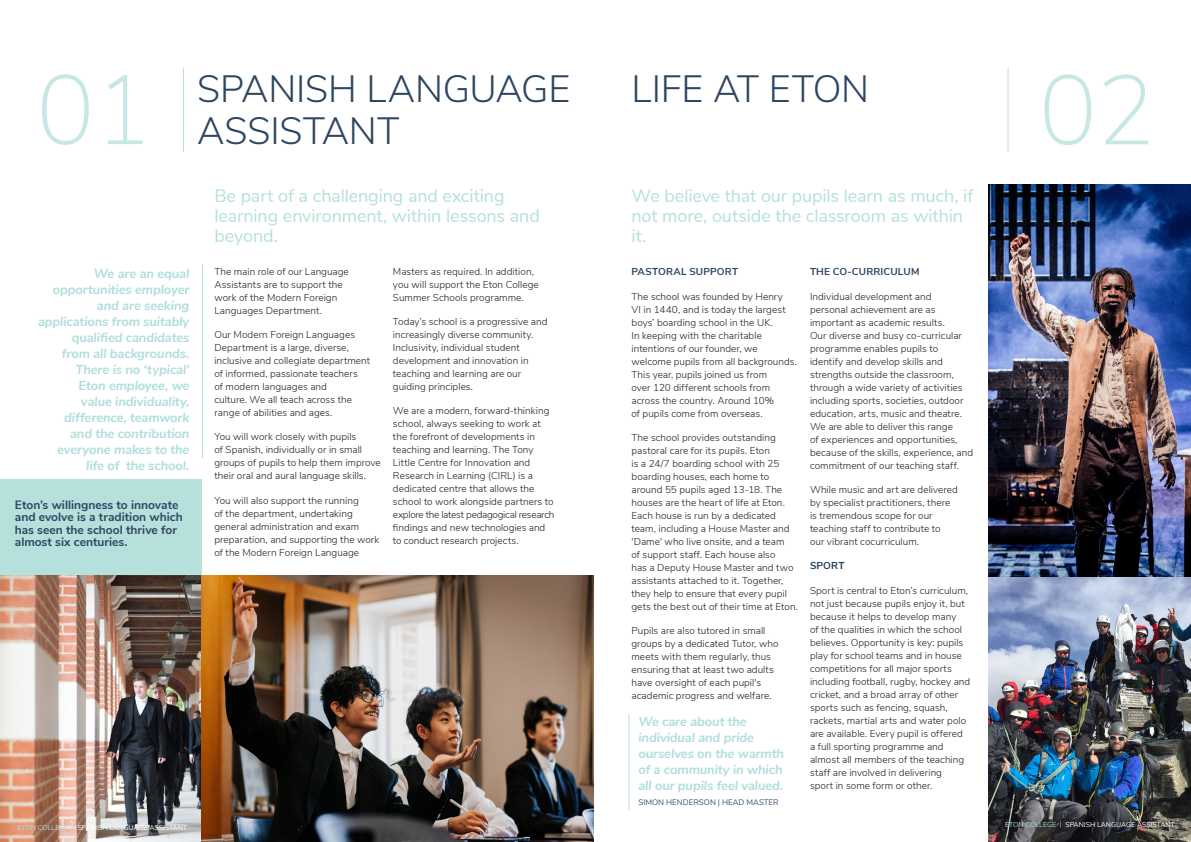
<style>
.page{position:relative;width:1191px;height:842px;background:#fff}
.page>*{position:absolute;margin:0;border:0;box-sizing:border-box;transform-origin:0 0}
.t1{font:200 98px "Nunito Sans";color:#c6e7e4}
.Main_Title{font:300 38px/42px "Nunito Sans";letter-spacing:-.005em;color:#2d4661}
.Sub_Title{font:18px/20px "Nunito Sans";letter-spacing:-.005em;color:#b5e0dc}
.Pull_Quote{font:italic 700 13px/16px "Nunito Sans";letter-spacing:-.01em;color:#b0dedb;text-align:right}
.Sub_Heading{font:700 12px/12.6px "Nunito Sans";color:#2d4661}
.Body_Text_Light{font:300 10px/13px "Nunito Sans";color:#231f20}
.Body_Text_Light-2{font:700 10px "Nunito Sans";letter-spacing:.015em;color:#2d4661}
.Body_Text_Light-3{font:700 10px "Nunito Sans";letter-spacing:.015em;color:#223c59}
.Pull_Quote_Reference{font:8px "Nunito Sans";color:#38506a}
.Pull_Quote_Reference-2{font:7px "Nunito Sans";color:#fff}
.s1{color:#acddda}
</style>
<div class="page">
<hr style="left:183px;top:68px;width:1px;height:84px;background:#b5e0dc">
<hr style="left:1007px;top:68px;width:1px;height:84px;background:#b5e0dc">
<div style="left:0;top:479px;width:202px;height:96px;background:#b5e0dc"></div>
<img style="left:988px;top:577px;width:203px;height:265px">
<hr style="left:202px;top:265px;width:1px;height:193px;background:#b0dedb">
<img style="left:0;top:575px;width:201px;height:267px">
<hr style="left:628px;top:714px;width:1px;height:96px;background:#b5e0dc">
<img style="left:988px;top:184px;width:203px;height:393px">
<img style="left:201px;top:575px;width:393px;height:267px">
<h1 class="t1" style="left:36px;top:39px;width:118px">01</h1>
<h1 class="t1" style="left:1038px;top:39px;width:118px">02</h1>
<p class="Main_Title" style="left:197px;top:66px;width:375px">SPANISH LANGUAGE<br>ASSISTANT</p>
<p class="Main_Title" style="left:631px;top:66px;width:239px">LIFE AT ETON</p>
<p class="Pull_Quote" style="left:38px;top:264px;width:153px">We are an equal opportunities employer and are seeking applications from suitably qualified candidates<br>from all backgrounds.<br>There is no ‘typical’<br>Eton employee, we<br>value individuality, difference, teamwork<br>and the contribution everyone makes to the life of the school.</p>
<p class="Sub_Heading" style="left:15px;top:497px;width:169px">Eton’s willingness to innovate and evolve is a tradition which has seen the school thrive for almost six centuries.</p>
<p class="Sub_Title" style="left:214px;top:185px;width:327px">Be part of a challenging and exciting learning environment, within lessons and beyond.</p>
<p class="Body_Text_Light" style="left:214px;top:264px;width:136px">The main role of our Language<br>Assistants are to support the work of the Modern Foreign<br>Languages Department.</p>
<p class="Body_Text_Light" style="left:214px;top:327px;width:157px">Our Modern Foreign Languages<br>Department is a large, diverse, inclusive and collegiate department of informed, passionate teachers<br>of modern languages and<br>culture. We all teach across the range of abilities and ages.</p>
<p class="Body_Text_Light" style="left:214px;top:430px;width:168px">You will work closely with pupils<br>of Spanish, individually or in small groups of pupils to help them improve their oral and aural language skills.</p>
<p class="Body_Text_Light" style="left:214px;top:493px;width:166px">You will also support the running<br>of the department, undertaking general administration and exam preparation, and supporting the work of the Modern Foreign Language</p>
<p class="Body_Text_Light" style="left:393px;top:264px;width:147px">Masters as required. In addition, you will support the Eton College<br>Summer Schools programme.</p>
<p class="Body_Text_Light" style="left:393px;top:314px;width:156px">Today’s school is a progressive and increasingly diverse community.<br>Inclusivity, individual student development and innovation in teaching and learning are our guiding principles.</p>
<p class="Body_Text_Light" style="left:393px;top:404px;width:163px">We are a modern, forward-thinking school, always seeking to work at the forefront of developments in teaching and learning. The Tony Little Centre for Innovation and Research in Learning (CIRL) is a dedicated centre that allows the school to work alongside partners to explore the latest pedagogical research findings and new technologies and to conduct research projects.</p>
<p class="Sub_Title" style="left:631px;top:185px;width:343px">We believe that our pupils learn as much, if not more, outside the classroom as within it.</p>
<p class="Body_Text_Light-2" style="left:631px;top:264px;width:108px">PASTORAL SUPPORT</p>
<p class="Body_Text_Light" style="left:631px;top:289px;width:167px">The school was founded by Henry<br>VI in 1440, and is today the largest boys’ boarding school in the UK.<br>In keeping with the charitable intentions of our founder, we welcome pupils from all backgrounds.<br>This year, pupils joined us from<br>over 120 different schools from across the country. Around 10%<br>of pupils come from overseas.</p>
<p class="Body_Text_Light" style="left:631px;top:430px;width:168px">The school provides outstanding pastoral care for its pupils. Eton<br>is a 24/7 boarding school with 25 boarding houses, each home to around 55 pupils aged 13-18. The houses are the heart of life at Eton.<br>Each house is run by a dedicated team, including a House Master and 'Dame' who live onsite, and a team<br>of support staff. Each house also<br>has a Deputy House Master and two assistants attached to it. Together, they help to ensure that every pupil gets the best out of their time at Eton.</p>
<p class="Body_Text_Light" style="left:631px;top:624px;width:148px">Pupils are also tutored in small groups by a dedicated Tutor, who meets with them regularly, thus ensuring that at least two adults have oversight of each pupil's academic progress and welfare.</p>
<p class="Body_Text_Light-2" style="left:810px;top:264px;width:111px">THE CO-CURRICULUM</p>
<p class="Body_Text_Light" style="left:810px;top:289px;width:165px">Individual development and<br>personal achievement are as important as academic results.<br>Our diverse and busy co-curricular programme enables pupils to identify and develop skills and strengths outside the classroom, through a wide variety of activities including sports, societies, outdoor education, arts, music and theatre.<br>We are able to deliver this range<br>of experiences and opportunities, because of the skills, experience, and commitment of our teaching staff.</p>
<p class="Body_Text_Light" style="left:810px;top:482px;width:149px">While music and art are delivered by specialist practitioners, there is tremendous scope for our teaching staff to contribute to<br>our vibrant cocurriculum.</p>
<p class="Body_Text_Light-3" style="left:810px;top:558px;width:36px">SPORT</p>
<p class="Body_Text_Light" style="left:810px;top:583px;width:162px">Sport is central to Eton’s curriculum, not just because pupils enjoy it, but because it helps to develop many<br>of the qualities in which the school believes. Opportunity is key: pupils play for school teams and in house competitions for all major sports including football, rugby, hockey and cricket, and a broad array of other sports such as fencing, squash, rackets, martial arts and water polo are available. Every pupil is offered a full sporting programme and almost all members of the teaching staff are involved in delivering<br>sport in some form or other.</p>
<p class="Pull_Quote" style="left:638px;top:713px;width:147px;text-align:left">We care about the individual and pride ourselves on the warmth of a community in which all our pupils feel valued.</p>
<p class="Pull_Quote_Reference" style="left:638px;top:797px;width:142px">SIMON HENDERSON | HEAD MASTER</p>
<p class="Pull_Quote_Reference-2" style="left:36px;top:820px;width:139px"><span class="s1">ETON COLLEGE |</span> LANGUAGE ASSISTANT</p>
<p class="Pull_Quote_Reference-2" style="left:18px;top:822px;width:171px"><span class="s1">ETON COLLEGE |</span> SPANISH LANGUAGE ASSISTANT</p>
<p class="Pull_Quote_Reference-2" style="left:1005px;top:820px;width:171px"><span class="s1">ETON COLLEGE |</span> SPANISH LANGUAGE ASSISTANT</p>
</div>
